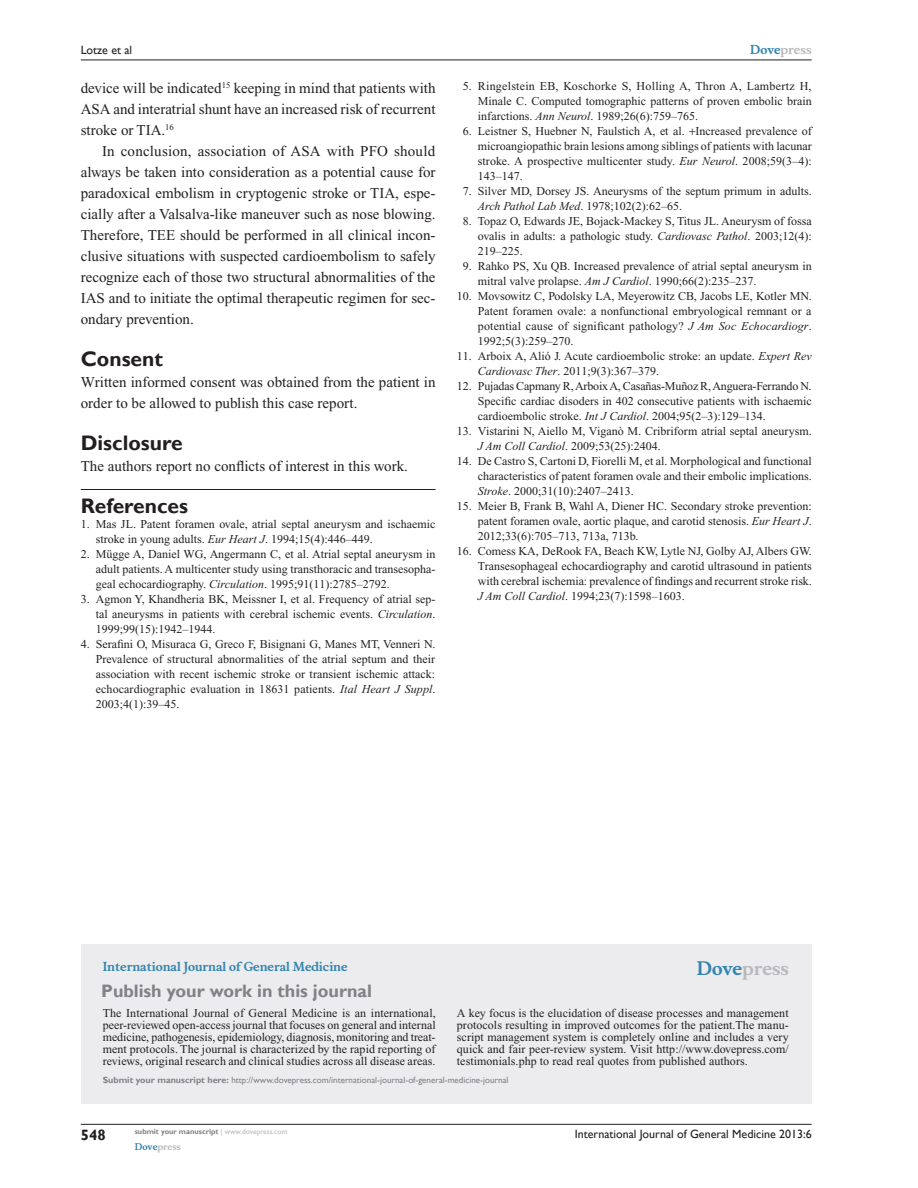
<style>
.page{position:relative;width:918px;height:1188px;background:#fff}
.page>*{position:absolute;margin:0;border:0;box-sizing:border-box;transform-origin:0 0}
.RefH{font:700 21px "Gill Sans";color:#231f20}
.PromBx-H1{font:700 18px "Gill Sans";color:#808285}
.PromBx-Brand{font:700 18px "Musee";color:#b8b9bc}
.Tx{font:15px/21px "Times New Roman";color:#231f20;text-align:justify}
.TxF{font:15px/21px "Times New Roman";color:#231f20}
.t1{font:700 15px "Gill Sans";color:#231f20}
.RefNL2{font:12px/15px "Times New Roman";color:#231f20;text-align:justify}
.RefNL1{font:12px/15px "Times New Roman";color:#231f20;text-align:justify}
.PromBx-Tx{font:12px/12px "Times New Roman";letter-spacing:.005em;color:#231f20;text-align:justify}
.t2{font:12px "Gill Sans";color:#231f20}
.PromBx-JrnlName{font:700 12px "Musee";color:#3485ae}
.t3{font:700 12px "Musee";color:#b8b9bc}
.PromBx-SubmitMssWebA{font:9px "Gill Sans";color:#808285}
.t4{font:700 9px "Musee";color:#b8b9bc}
.t5{font:700 7.5px "Gill Sans";color:#808285}
.s1{font-style:italic}
.s2{color:#3485ae}
.s3{font-weight:700}
.s4{font-weight:400;color:#b8b9bc}
</style>
<div class="page">
<div style="left:81px;top:944px;width:731px;height:159px;background:#ececee"></div>
<hr style="left:81px;top:489px;width:355px;height:1px;background:#231f20">
<hr style="left:81px;top:1124px;width:731px;height:1px;background:#231f20">
<hr style="left:81px;top:60px;width:731px;height:1px;background:#231f20">
<p class="t2" style="left:81px;top:43px;width:53px">Lotze et al</p>
<p class="Tx" style="left:81px;top:77px;width:356px">device will be indicated<sup>15</sup> keeping in mind that patients with ASA and interatrial shunt have an increased risk of recurrent stroke or TIA.<sup>16</sup></p>
<p class="Tx" style="left:81px;top:140px;width:356px;text-indent:21px">In conclusion, association of ASA with PFO should always be taken into consideration as a potential cause for paradoxical embolism in cryptogenic stroke or TIA, espe&shy;cially after a Valsalva-like maneuver such as nose blowing.<br>Therefore, TEE should be performed in all clinical incon&shy;clusive situations with suspected cardioembolism to safely recognize each of those two structural abnormalities of the IAS and to initiate the optimal therapeutic regimen for sec&shy;ondary prevention.</p>
<h1 class="RefH" style="left:81px;top:346px;width:84px">Consent</h1>
<p class="TxF" style="left:81px;top:371px;width:356px">Written informed consent was obtained from the patient in order to be allowed to publish this case report.</p>
<h1 class="RefH" style="left:81px;top:430px;width:103px">Disclosure</h1>
<p class="TxF" style="left:81px;top:455px;width:329px">The authors report no conflicts of interest in this work.</p>
<p class="RefH" style="left:81px;top:493px;width:109px">References</p>
<p class="RefNL1" style="left:96px;top:516px;width:341px;text-indent:-15px">1. Mas JL. Patent foramen ovale, atrial septal aneurysm and ischaemic stroke in young adults. <span class="s1">Eur Heart J</span>. 1994;15(4):446–449.</p>
<p class="RefNL1" style="left:96px;top:546px;width:341px;text-indent:-15px">2. Mügge A, Daniel WG, Angermann C, et al. Atrial septal aneurysm in adult patients. A multicenter study using transthoracic and transesopha&shy;geal echocardiography. <span class="s1">Circulation</span>. 1995;91(11):2785–2792.</p>
<p class="RefNL1" style="left:96px;top:591px;width:341px;text-indent:-15px">3. Agmon Y, Khandheria BK, Meissner I, et al. Frequency of atrial sep&shy;tal aneurysms in patients with cerebral ischemic events. <span class="s1">Circulation</span>.<br>1999;99(15):1942–1944.</p>
<p class="RefNL1" style="left:96px;top:636px;width:341px;text-indent:-15px">4. Serafini O, Misuraca G, Greco F, Bisignani G, Manes MT, Venneri N.<br>Prevalence of structural abnormalities of the atrial septum and their association with recent ischemic stroke or transient ischemic attack: echocardiographic evaluation in 18631 patients. <span class="s1">Ital Heart J Suppl</span>.<br>2003;4(1):39–45.</p>
<p class="t3" style="left:750px;top:43px;width:63px"><span class="s2">Dove</span>press</p>
<p class="RefNL2" style="left:478px;top:79px;width:335px;text-indent:-15px">5. Ringelstein EB, Koschorke S, Holling A, Thron A, Lambertz H, Minale C. Computed tomographic patterns of proven embolic brain infarctions. <span class="s1">Ann Neurol</span>. 1989;26(6):759–765.</p>
<p class="RefNL2" style="left:478px;top:124px;width:335px;text-indent:-15px">6. Leistner S, Huebner N, Faulstich A, et al. Increased prevalence of microangiopathic brain lesions among siblings of patients with lacunar stroke. A prospective multicenter study. <span class="s1">Eur Neurol</span>. 2008;59(3–4):<br>143–147.</p>
<p class="RefNL2" style="left:478px;top:184px;width:335px;text-indent:-15px">7. Silver MD, Dorsey JS. Aneurysms of the septum primum in adults.<br><span class="s1">Arch Pathol Lab Med</span>. 1978;102(2):62–65.</p>
<p class="RefNL2" style="left:478px;top:214px;width:335px;text-indent:-15px">8. Topaz O, Edwards JE, Bojack-Mackey S, Titus JL. Aneurysm of fossa ovalis in adults: a pathologic study. <span class="s1">Cardiovasc Pathol</span>. 2003;12(4):<br>219–225.</p>
<p class="RefNL2" style="left:478px;top:259px;width:335px;text-indent:-15px">9. Rahko PS, Xu QB. Increased prevalence of atrial septal aneurysm in mitral valve prolapse. <span class="s1">Am J Cardiol</span>. 1990;66(2):235–237.</p>
<p class="RefNL2" style="left:478px;top:289px;width:335px;text-indent:-21px">10. Movsowitz C, Podolsky LA, Meyerowitz CB, Jacobs LE, Kotler MN.<br>Patent foramen ovale: a nonfunctional embryological remnant or a potential cause of significant pathology? <span class="s1">J Am Soc Echocardiogr</span>.<br>1992;5(3):259–270.</p>
<p class="RefNL2" style="left:478px;top:349px;width:335px;text-indent:-21px">11. Arboix A, Alió J. Acute cardioembolic stroke: an update. <span class="s1">Expert Rev<br>Cardiovasc Ther</span>. 2011;9(3):367–379.</p>
<p class="RefNL2" style="left:478px;top:379px;width:335px;text-indent:-21px">12. Pujadas Capmany R, Arboix A, Casañas-Muñoz R, Anguera-Ferrando N.<br>Specific cardiac disoders in 402 consecutive patients with ischaemic cardioembolic stroke. <span class="s1">Int J Cardiol</span>. 2004;95(2–3):129–134.</p>
<p class="RefNL2" style="left:478px;top:424px;width:335px;text-indent:-21px">13. Vistarini N, Aiello M, Viganò M. Cribriform atrial septal aneurysm.<br><span class="s1">J Am Coll Cardiol</span>. 2009;53(25):2404.</p>
<p class="RefNL2" style="left:478px;top:454px;width:335px;text-indent:-21px">14. De Castro S, Cartoni D, Fiorelli M, et al. Morphological and functional characteristics of patent foramen ovale and their embolic implications.<br><span class="s1">Stroke</span>. 2000;31(10):2407–2413.</p>
<p class="RefNL2" style="left:478px;top:499px;width:335px;text-indent:-21px">15. Meier B, Frank B, Wahl A, Diener HC. Secondary stroke prevention: patent foramen ovale, aortic plaque, and carotid stenosis. <span class="s1">Eur Heart J</span>.<br>2012;33(6):705–713, 713a, 713b.</p>
<p class="RefNL2" style="left:478px;top:544px;width:336px;text-indent:-21px">16. Comess KA, DeRook FA, Beach KW, Lytle NJ, Golby AJ, Albers GW.<br>Transesophageal echocardiography and carotid ultrasound in patients with cerebral ischemia: prevalence of findings and recurrent stroke risk.<br><span class="s1">J Am Coll Cardiol</span>. 1994;23(7):1598–1603.</p>
<p class="PromBx-JrnlName" style="left:103px;top:959px;width:246px">International Journal of General Medicine</p>
<p class="PromBx-H1" style="left:101px;top:980px;width:272px">Publish your work in this journal</p>
<p class="PromBx-Brand" style="left:697px;top:958px;width:94px"><span class="s2">Dove</span>press</p>
<p class="PromBx-Tx" style="left:103px;top:1007px;width:335px">The International Journal of General Medicine is an international, peer-reviewed open-access journal that focuses on general and internal medicine, pathogenesis, epidemiology, diagnosis, monitoring and treat&shy;ment protocols. The journal is characterized by the rapid reporting of reviews, original research and clinical studies across all disease areas.</p>
<p class="PromBx-Tx" style="left:457px;top:1007px;width:333px">A key focus is the elucidation of disease processes and management protocols resulting in improved outcomes for the patient.The manu&shy;script management system is completely online and includes a very quick and fair peer-review system. Visit http://www.dovepress.com/ testimonials.php to read real quotes from published authors.</p>
<p class="PromBx-SubmitMssWebA" style="left:103px;top:1075px;width:407px"><span class="s3">Submit your manuscript here:</span> http://www.dovepress.com/international-journal-of-general-medicine-journal</p>
<p class="t1" style="left:81px;top:1126px;width:26px">548</p>
<p class="t5" style="left:135px;top:1127px;width:154px">submit your manuscript <span class="s4">| www.dovepress.com</span></p>
<p class="t4" style="left:135px;top:1141px;width:48px"><span class="s2">Dove</span>press</p>
<p class="t2" style="left:575px;top:1127px;width:238px">International Journal of General Medicine 2013:6</p>
</div>
